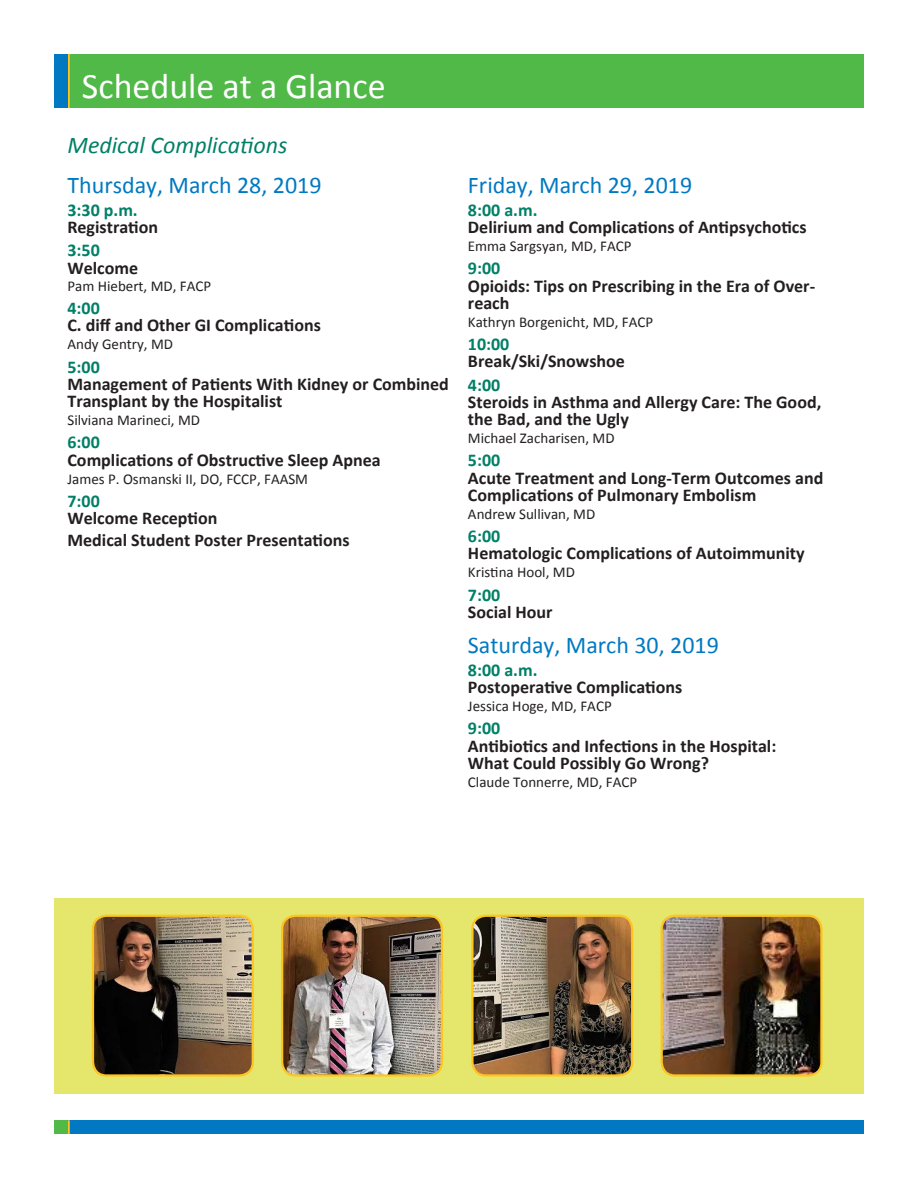
<style>
.page{position:relative;width:918px;height:1188px;background:#fff}
.page>*{position:absolute;margin:0;border:0;box-sizing:border-box;transform-origin:0 0}
.Heading_1{font:36px "Calibri";color:#fff}
.Heading_3__blue{font:24px "Calibri";color:#0079c2}
.Schedule_Text{font:24px "Calibri";color:#0079c2}
.Heading_2{font:italic 24px "Calibri";color:#008066}
.Session_Title{font:700 18px/17.2px "Calibri";color:#231f20}
.Session_Titles{font:700 18px "Calibri";color:#231f20}
.Schedule_Time{font:700 18px "Calibri";color:#008066}
.Schedule_Text-2{font:15px "Calibri";color:#231f20}
</style>
<div class="page">
<div style="left:54px;top:898px;width:810px;height:196px;background:#e4e76b"></div>
<div style="left:66px;top:1120px;width:798px;height:14px;background:#0079c2"></div>
<div style="left:68px;top:54px;width:796px;height:54px;background:#51b948"></div>
<hr style="left:68px;top:54px;width:2px;height:54px;background:#fec422">
<svg style="left:68px;top:1120px;width:2px;height:14px"></svg>
<div style="left:54px;top:1120px;width:14px;height:14px;background:#51b948"></div>
<div style="left:54px;top:54px;width:14px;height:54px;background:#0079c2"></div>
<img style="left:474px;top:916px;width:158px;height:158px">
<div style="left:471px;top:915px;width:162px;height:162px;border:2px solid #fec422;border-radius:14px"></div>
<img style="left:662px;top:916px;width:158px;height:158px">
<div style="left:661px;top:915px;width:162px;height:162px;border:2px solid #fec422;border-radius:14px"></div>
<img style="left:93px;top:916px;width:159px;height:158px">
<div style="left:92px;top:915px;width:162px;height:162px;border:2px solid #fec422;border-radius:14px"></div>
<img style="left:283px;top:916px;width:158px;height:158px">
<div style="left:281px;top:915px;width:162px;height:162px;border:2px solid #fec422;border-radius:14px"></div>
<p class="Heading_1" style="left:82px;top:63px;width:305px">Schedule at a Glance</p>
<p class="Heading_2" style="left:68px;top:129px;width:221px">Medical Complications</p>
<p class="Heading_3__blue" style="left:67px;top:169px;width:256px">Thursday, March 28, 2019</p>
<p class="Schedule_Time" style="left:67px;top:198px;width:72px">3:30 p.m.</p>
<p class="Session_Titles" style="left:67px;top:216px;width:92px">Registration</p>
<p class="Schedule_Time" style="left:67px;top:239px;width:34px">3:50</p>
<p class="Session_Title" style="left:67px;top:259px;width:72px">Welcome</p>
<p class="Schedule_Text-2" style="left:67px;top:276px;width:145px">Pam Hiebert, MD, FACP</p>
<p class="Schedule_Time" style="left:67px;top:297px;width:34px">4:00</p>
<p class="Session_Title" style="left:67px;top:317px;width:255px">C. diff and Other GI Complications</p>
<p class="Schedule_Text-2" style="left:67px;top:335px;width:107px">Andy Gentry, MD</p>
<p class="Schedule_Time" style="left:67px;top:355px;width:34px">5:00</p>
<p class="Session_Title" style="left:67px;top:375px;width:383px">Management of Patients With Kidney or Combined<br>Transplant by the Hospitalist</p>
<p class="Schedule_Text-2" style="left:67px;top:411px;width:134px">Silviana Marineci, MD</p>
<p class="Schedule_Time" style="left:67px;top:431px;width:34px">6:00</p>
<p class="Session_Title" style="left:67px;top:451px;width:315px">Complications of Obstructive Sleep Apnea</p>
<p class="Schedule_Text-2" style="left:67px;top:469px;width:242px">James P. Osmanski II, DO, FCCP, FAASM</p>
<p class="Schedule_Time" style="left:67px;top:489px;width:34px">7:00</p>
<p class="Session_Titles" style="left:67px;top:507px;width:152px">Welcome Reception</p>
<p class="Session_Titles" style="left:67px;top:528px;width:284px">Medical Student Poster Presentations</p>
<p class="Heading_3__blue" style="left:468px;top:169px;width:226px">Friday, March 29, 2019</p>
<p class="Schedule_Time" style="left:468px;top:198px;width:71px">8:00 a.m.</p>
<p class="Session_Title" style="left:468px;top:218px;width:340px">Delirium and Complications of Antipsychotics</p>
<p class="Schedule_Text-2" style="left:468px;top:237px;width:165px">Emma Sargsyan, MD, FACP</p>
<p class="Schedule_Time" style="left:468px;top:257px;width:34px">9:00</p>
<p class="Session_Title" style="left:468px;top:277px;width:349px">Opioids: Tips on Prescribing in the Era of Over&shy;reach</p>
<p class="Schedule_Text-2" style="left:468px;top:312px;width:187px">Kathryn Borgenicht, MD, FACP</p>
<p class="Schedule_Time" style="left:468px;top:333px;width:43px">10:00</p>
<p class="Session_Titles" style="left:468px;top:350px;width:158px">Break/Ski/Snowshoe</p>
<p class="Schedule_Time" style="left:468px;top:373px;width:34px">4:00</p>
<p class="Session_Title" style="left:468px;top:393px;width:355px">Steroids in Asthma and Allergy Care: The Good, the Bad, and the Ugly</p>
<p class="Schedule_Text-2" style="left:468px;top:429px;width:148px">Michael Zacharisen, MD</p>
<p class="Schedule_Time" style="left:468px;top:449px;width:34px">5:00</p>
<p class="Session_Title" style="left:468px;top:469px;width:357px">Acute Treatment and Long-Term Outcomes and<br>Complications of Pulmonary Embolism</p>
<p class="Schedule_Text-2" style="left:468px;top:504px;width:129px">Andrew Sullivan, MD</p>
<p class="Schedule_Time" style="left:468px;top:525px;width:34px">6:00</p>
<p class="Session_Title" style="left:468px;top:545px;width:338px">Hematologic Complications of Autoimmunity</p>
<p class="Schedule_Text-2" style="left:468px;top:563px;width:108px">Kristina Hool, MD</p>
<p class="Schedule_Time" style="left:468px;top:583px;width:34px">7:00</p>
<p class="Session_Titles" style="left:468px;top:600px;width:86px">Social Hour</p>
<p class="Schedule_Text" style="left:468px;top:629px;width:252px">Saturday, March 30, 2019</p>
<p class="Schedule_Time" style="left:468px;top:658px;width:71px">8:00 a.m.</p>
<p class="Session_Title" style="left:468px;top:678px;width:216px">Postoperative Complications</p>
<p class="Schedule_Text-2" style="left:468px;top:697px;width:145px">Jessica Hoge, MD, FACP</p>
<p class="Schedule_Time" style="left:468px;top:717px;width:34px">9:00</p>
<p class="Session_Title" style="left:468px;top:737px;width:310px">Antibiotics and Infections in the Hospital:<br>What Could Possibly Go Wrong?</p>
<p class="Schedule_Text-2" style="left:468px;top:772px;width:171px">Claude Tonnerre, MD, FACP</p>
</div>
